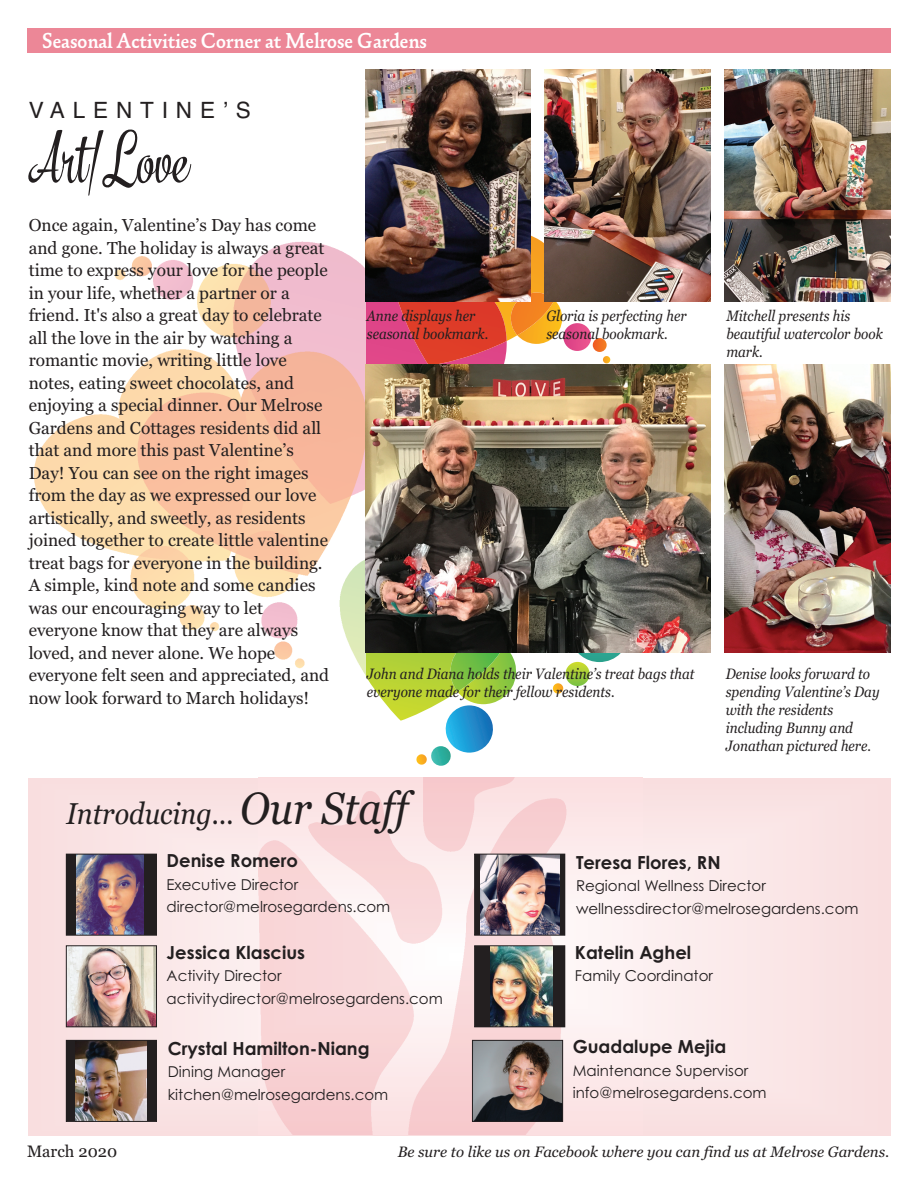
<style>
.page{position:relative;width:918px;height:1188px;background:#fff}
.page>*{position:absolute;margin:0;border:0;box-sizing:border-box;transform-origin:0 0}
.t1{font:82.5px "The Carpenter";color:#231f20;scale:.8 1}
.t2{font:italic 30px "Georgia";color:#231f20;scale:.9 1}
.t3{font:700 22.5px "Parango OT";color:#fff;scale:.9 1}
.t4{font:22.5px "Helvetica";letter-spacing:.35em;color:#231f20}
.t5{font:700 18px "Century Gothic";color:#231f20}
.t6{font:17.25px/22.5px "Georgia";color:#231f20}
.t7{font:16.5px "Georgia";color:#231f20}
.t8{font:italic 15px/18px "Georgia";color:#231f20;scale:.9 1}
.t9{font:15px/22.5px "Century Gothic";color:#231f20}
.t10{font:italic 15px "Georgia";color:#231f20}
.s1{font-size:45px}
.s2{font-style:normal}
</style>
<div class="page">
<svg style="left:507px;top:197px;width:103px;height:167px"></svg>
<img style="left:510px;top:293px;width:44px;height:42px">
<div style="left:365px;top:301px;width:28px;height:63px;background:#df4688"></div>
<img style="left:393px;top:301px;width:114px;height:63px">
<svg style="left:365px;top:653px;width:256px;height:113px"></svg>
<img style="left:35px;top:241px;width:330px;height:433px">
<div style="left:29px;top:778px;width:862px;height:357px;background:#fae5e6"></div>
<img style="left:259px;top:778px;width:383px;height:356px">
<div style="left:67px;top:855px;width:89px;height:80px;background:#231f20"></div>
<img style="left:77px;top:856px;width:67px;height:78px">
<div style="left:66px;top:854px;width:91px;height:82px;border:1px solid #231f20"></div>
<div style="left:475px;top:855px;width:89px;height:80px;background:#231f20"></div>
<img style="left:480px;top:856px;width:79px;height:78px">
<div style="left:474px;top:854px;width:91px;height:82px;border:1px solid #231f20"></div>
<div style="left:67px;top:1041px;width:89px;height:80px;background:#231f20"></div>
<img style="left:75px;top:1042px;width:71px;height:78px">
<div style="left:66px;top:1040px;width:91px;height:82px;border:1px solid #231f20"></div>
<img style="left:68px;top:947px;width:87px;height:78px">
<div style="left:66px;top:945px;width:91px;height:82px;border:1px solid #231f20"></div>
<div style="left:475px;top:946px;width:89px;height:80px;background:#231f20"></div>
<img style="left:490px;top:947px;width:62px;height:78px">
<div style="left:474px;top:945px;width:91px;height:82px;border:1px solid #231f20"></div>
<img style="left:474px;top:1042px;width:87px;height:78px">
<div style="left:472px;top:1040px;width:91px;height:82px;border:1px solid #231f20"></div>
<img style="left:725px;top:70px;width:165px;height:231px">
<img style="left:545px;top:70px;width:165px;height:231px">
<img style="left:365px;top:70px;width:165px;height:231px">
<img style="left:365px;top:364px;width:345px;height:289px">
<img style="left:725px;top:364px;width:165px;height:289px">
<div style="left:27px;top:29px;width:864px;height:24px;background:#ec8797"></div>
<h3 class="t3" style="left:42px;top:33px;width:430px">Seasonal Activities Corner at Melrose Gardens</h3>
<h3 class="t4" style="left:29px;top:97px;width:224px">VALENTINE’S</h3>
<h1 class="t1" style="left:29px;top:129px;width:202px">Art/Love</h1>
<p class="t6" style="left:29px;top:214px;width:302px">Once again, Valentine’s Day has come and gone. The holiday is always a great time to express your love for the people in your life, whether a partner or a friend. It's also a great day to celebrate all the love in the air by watching a romantic movie, writing little love notes, eating sweet chocolates, and enjoying a special dinner. Our Melrose Gardens and Cottages residents did all that and more this past Valentine’s Day! You can see on the right images from the day as we expressed our love artistically, and sweetly, as residents joined together to create little valentine treat bags for everyone in the building.<br>A simple, kind note and some candies was our encouraging way to let everyone know that they are always loved, and never alone. We hope everyone felt seen and appreciated, and now look forward to March holidays!</p>
<p class="t8" style="left:367px;top:307px;width:136px">Anne displays her seasonal bookmark.</p>
<p class="t8" style="left:546px;top:307px;width:157px">Gloria is perfecting her seasonal bookmark.</p>
<p class="t8" style="left:726px;top:307px;width:175px">Mitchell presents his beautiful watercolor book mark.</p>
<p class="t8" style="left:367px;top:665px;width:365px">John and Diana holds their Valentine’s treat bags that everyone made for their fellow residents.</p>
<p class="t8" style="left:726px;top:665px;width:172px">Denise looks forward to spending Valentine’s Day with the residents including Bunny and<br>Jonathan pictured here.</p>
<h2 class="t2" style="left:66px;top:796px;width:381px">Introducing... <span class="s1">Our Staff</span></h2>
<p class="t5" style="left:167px;top:851px;width:133px">Denise Romero</p>
<p class="t9" style="left:167px;top:873px;width:225px">Executive Director director@melrosegardens.com</p>
<p class="t5" style="left:167px;top:942px;width:140px">Jessica Klascius</p>
<p class="t9" style="left:167px;top:965px;width:278px">Activity Director activitydirector@melrosegardens.com</p>
<p class="t5" style="left:168px;top:1038px;width:203px">Crystal Hamilton-Niang</p>
<p class="t9" style="left:168px;top:1061px;width:222px">Dining Manager kitchen@melrosegardens.com</p>
<p class="t5" style="left:576px;top:852px;width:146px">Teresa Flores, RN</p>
<p class="t9" style="left:576px;top:875px;width:284px">Regional Wellness Director wellnessdirector@melrosegardens.com</p>
<p class="t5" style="left:575px;top:942px;width:118px">Katelin Aghel</p>
<p class="t9" style="left:575px;top:965px;width:140px">Family Coordinator</p>
<p class="t5" style="left:573px;top:1037px;width:155px">Guadalupe Mejia</p>
<p class="t9" style="left:573px;top:1060px;width:195px">Maintenance Supervisor info@melrosegardens.com</p>
<p class="t7" style="left:27px;top:1142px;width:92px">March 2020</p>
<p class="t10" style="left:398px;top:1143px;width:493px">Be sure to like us on Facebook where you can find us at Melrose Gardens<span class="s2">.</span></p>
</div>
